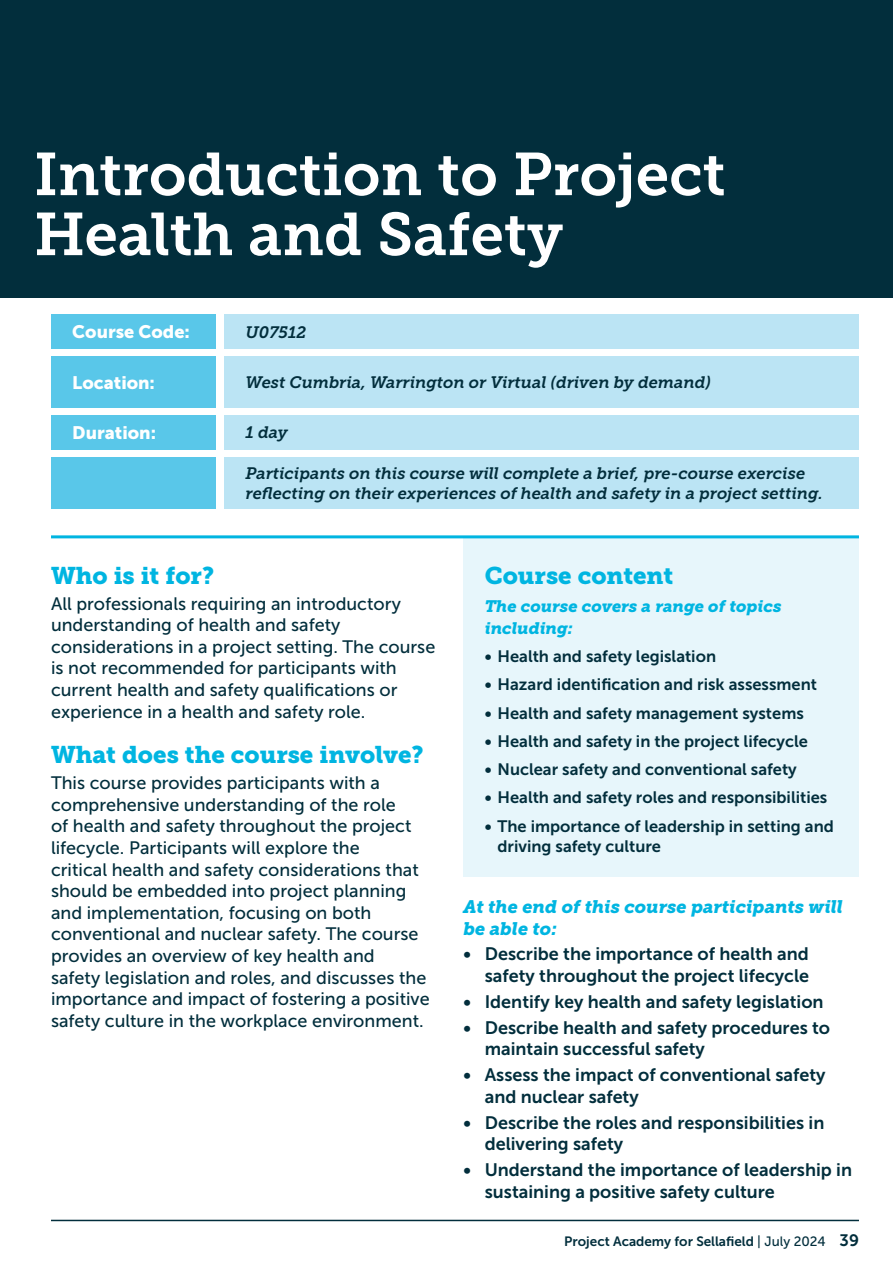
<style>
.page{position:relative;width:893px;height:1263px;background:#fff}
.page>*{position:absolute;margin:0;border:0;box-sizing:border-box;transform-origin:0 0}
.t1{font:60px/60px "Museo Slab 700";color:#fff}
.t2{font:24px "Museo Slab 900";color:#00b5e1}
.t3{font:18px/21.6px "Museo Sans 500";color:#022e3c}
.t4{font:18px/21.6px "Museo Sans 700";color:#022e3c}
.t5{font:italic 18px/21.6px "Museo Slab 900";color:#00b5e1}
.t6{font:18px "Museo Sans 900";color:#fff}
.t7{font:16.5px/19.8px "Museo Sans 700";color:#022e3c}
.t8{font:italic 16.5px/19.8px "Museo Slab 700";color:#022e3c}
.t9{font:italic 16.5px/21.6px "Museo Slab 900";color:#00b5e1}
.t10{font:13.5px "Museo Sans 700";color:#022e3c}
.s1{font-family:"Museo Sans 500"}
.s2{font-size:16.5px}
</style>
<div class="page">
<div style="left:463px;top:537px;width:396px;height:340px;background:#e7f6fb"></div>
<div style="left:0;top:0;width:893px;height:298px;background:#022e3c"></div>
<hr style="left:51px;top:535px;width:808px;height:3px;background:#00b5e1">
<div style="left:51px;top:356px;width:165px;height:51px;background:#59c7e9"></div>
<div style="left:224px;top:356px;width:635px;height:51px;background:#bbe4f4"></div>
<div style="left:51px;top:315px;width:165px;height:34px;background:#59c7e9"></div>
<div style="left:224px;top:315px;width:635px;height:34px;background:#bbe4f4"></div>
<div style="left:51px;top:457px;width:165px;height:51px;background:#59c7e9"></div>
<div style="left:224px;top:457px;width:635px;height:51px;background:#bbe4f4"></div>
<div style="left:51px;top:415px;width:165px;height:34px;background:#59c7e9"></div>
<div style="left:224px;top:415px;width:635px;height:34px;background:#bbe4f4"></div>
<hr style="left:51px;top:1220px;width:808px;height:1px;background:#022e3c">
<p class="t1" style="left:34px;top:145px;width:693px">Introduction to Project<br>Health and Safety</p>
<p class="t6" style="left:72px;top:322px;width:119px">Course Code:</p>
<p class="t8" style="left:246px;top:322px;width:62px">U07512</p>
<p class="t6" style="left:72px;top:372px;width:84px">Location:</p>
<p class="t8" style="left:246px;top:373px;width:467px">West Cumbria, Warrington or Virtual (driven by demand)</p>
<p class="t6" style="left:72px;top:422px;width:85px">Duration:</p>
<p class="t8" style="left:246px;top:423px;width:44px">1 day</p>
<p class="t8" style="left:246px;top:463px;width:579px">Participants on this course will complete a brief, pre-course exercise reflecting on their experiences of health and safety in a project setting.</p>
<p class="t2" style="left:51px;top:561px;width:165px">Who is it for?</p>
<p class="t3" style="left:51px;top:593px;width:386px">All professionals requiring an introductory understanding of health and safety considerations in a project setting. The course is not recommended for participants with current health and safety qualifications or experience in a health and safety role.</p>
<p class="t2" style="left:51px;top:741px;width:374px">What does the course involve?</p>
<p class="t3" style="left:51px;top:772px;width:380px">This course provides participants with a comprehensive understanding of the role<br>of health and safety throughout the project lifecycle. Participants will explore the<br>critical health and safety considerations that should be embedded into project planning and implementation, focusing on both conventional and nuclear safety. The course provides an overview of key health and<br>safety legislation and roles, and discusses the importance and impact of fostering a positive safety culture in the workplace environment.</p>
<p class="t2" style="left:485px;top:561px;width:190px">Course content</p>
<p class="t9" style="left:485px;top:596px;width:298px">The course covers a range of topics including:</p>
<p class="t7" style="left:485px;top:646px;width:233px">• Health and safety legislation</p>
<p class="t7" style="left:485px;top:675px;width:334px">• Hazard identification and risk assessment</p>
<p class="t7" style="left:485px;top:703px;width:321px">• Health and safety management systems</p>
<p class="t7" style="left:485px;top:731px;width:325px">• Health and safety in the project lifecycle</p>
<p class="t7" style="left:485px;top:759px;width:314px">• Nuclear safety and conventional safety</p>
<p class="t7" style="left:485px;top:788px;width:344px">• Health and safety roles and responsibilities</p>
<p class="t7" style="left:497px;top:816px;width:338px;text-indent:-13px">• The importance of leadership in setting and driving safety culture</p>
<p class="t5" style="left:463px;top:896px;width:381px">At the end of this course participants will be able to:</p>
<p class="t4" style="left:463px;top:943px;width:347px;text-align:right">• Describe the importance of health and safety throughout the project lifecycle</p>
<p class="t4" style="left:463px;top:991px;width:362px">• Identify key health and safety legislation</p>
<p class="t4" style="left:485px;top:1017px;width:347px;text-indent:-21px">• Describe health and safety procedures to maintain successful safety</p>
<p class="t4" style="left:485px;top:1064px;width:342px;text-indent:-21px">• Assess the impact of conventional safety and nuclear safety</p>
<p class="t4" style="left:485px;top:1111px;width:341px;text-indent:-21px">• Describe the roles and responsibilities in delivering safety</p>
<p class="t4" style="left:485px;top:1159px;width:369px;text-indent:-21px">• Understand the importance of leadership in sustaining a positive safety culture</p>
<p class="t10" style="left:564px;top:1234px;width:296px">Project Academy for Sellafield <span class="s1">| July 2024</span> <span class="s2">39</span></p>
</div>
